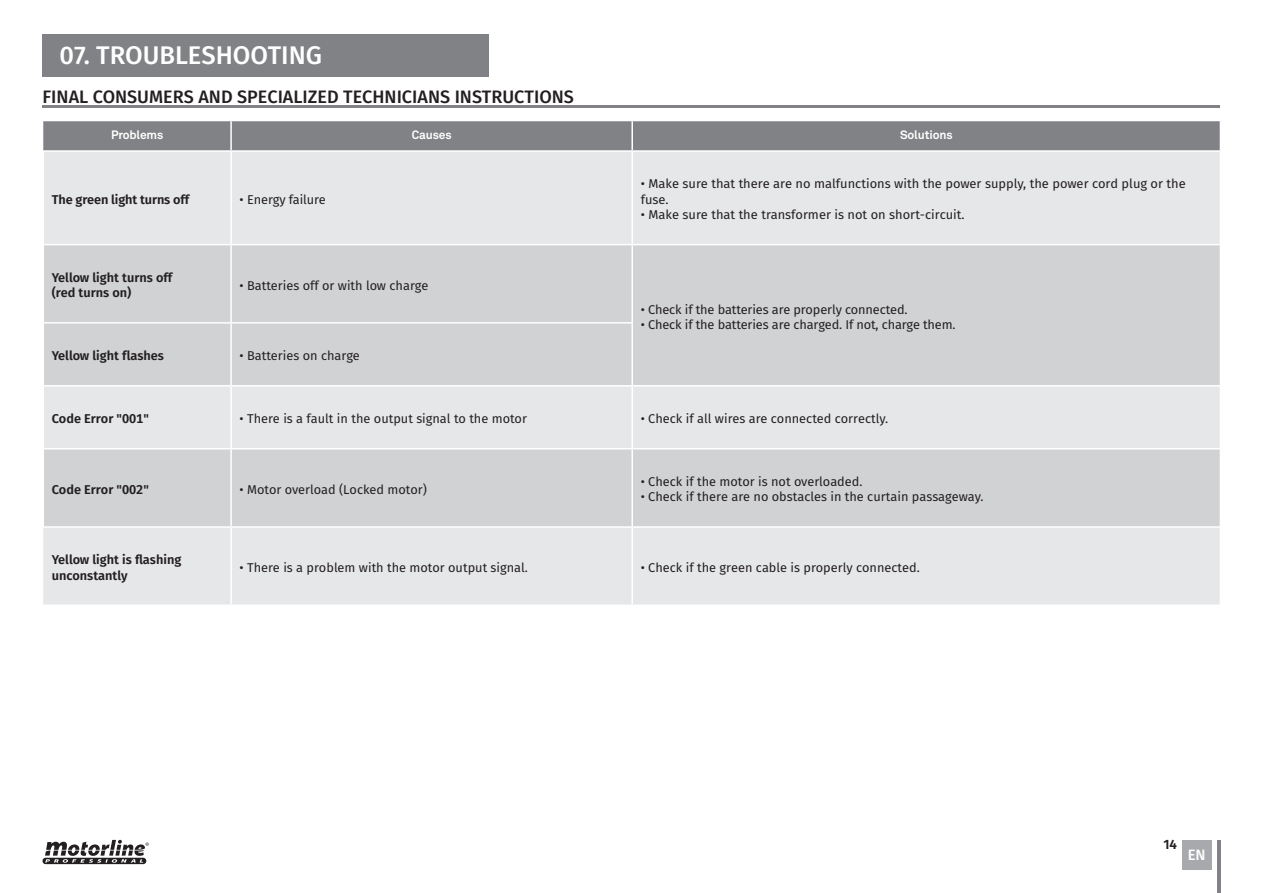
<style>
.page{position:relative;width:1263px;height:893px;background:#fff}
.page>*{position:absolute;margin:0;border:0;box-sizing:border-box;transform-origin:0 0}
.t1{font:500 25.5px "Fira Sans";color:#fff}
.t2{font:500 18px "Fira Sans";color:#231f20}
.t3{font:500 15px "Fira Sans";color:#fff}
.t4{font:600 13.5px "Fira Sans";color:#231f20}
.Paragraph_Style_2{font:12.75px "Fira Sans";color:#231f20}
.Paragraph_Style_2-2{font:600 12.75px "Fira Sans";color:#231f20}
.Paragraph_Style_2-3{font:700 12px "Akkurat Pro";letter-spacing:-.01em;color:#fff}
</style>
<div class="page">
<div style="left:1182px;top:840px;width:29px;height:29px;background:#a8a9ad"></div>
<hr style="left:1217px;top:840px;width:3px;height:53px;background:#808285">
<hr style="left:43px;top:105px;width:1177px;height:3px;background:#808285">
<svg style="left:43px;top:840px;width:106px;height:24px"></svg>
<div style="left:43px;top:34px;width:446px;height:43px;background:#808285"></div>
<div style="left:44px;top:152px;width:1176px;height:296px;background:#e6e7e9"></div>
<div style="left:44px;top:245px;width:1176px;height:140px;background:#d1d2d4"></div>
<div style="left:44px;top:449px;width:1176px;height:77px;background:#d1d2d4"></div>
<div style="left:43px;top:528px;width:1177px;height:76px;background:#e6e7e9"></div>
<div style="left:43px;top:121px;width:1178px;height:29px;background:#808285"></div>
<hr style="left:43px;top:244px;width:188px;height:1px;background:#fff">
<hr style="left:231px;top:244px;width:401px;height:1px;background:#fff">
<hr style="left:632px;top:244px;width:589px;height:1px;background:#fff">
<hr style="left:43px;top:322px;width:188px;height:2px;background:#fff">
<hr style="left:231px;top:322px;width:402px;height:2px;background:#fff">
<hr style="left:43px;top:385px;width:188px;height:2px;background:#fff">
<hr style="left:231px;top:385px;width:401px;height:2px;background:#fff">
<hr style="left:632px;top:385px;width:589px;height:2px;background:#fff">
<hr style="left:230px;top:152px;width:2px;height:92px;background:#fff">
<hr style="left:631px;top:152px;width:2px;height:92px;background:#fff">
<hr style="left:230px;top:245px;width:2px;height:77px;background:#fff">
<hr style="left:631px;top:245px;width:2px;height:77px;background:#fff">
<hr style="left:230px;top:324px;width:2px;height:61px;background:#fff">
<hr style="left:631px;top:324px;width:2px;height:61px;background:#fff">
<hr style="left:230px;top:387px;width:2px;height:61px;background:#fff">
<hr style="left:631px;top:387px;width:2px;height:61px;background:#fff">
<hr style="left:230px;top:449px;width:2px;height:77px;background:#fff">
<hr style="left:631px;top:449px;width:2px;height:77px;background:#fff">
<hr style="left:230px;top:528px;width:2px;height:76px;background:#fff">
<hr style="left:631px;top:528px;width:2px;height:76px;background:#fff">
<p class="t1" style="left:60px;top:35px;width:264px">07. TROUBLESHOOTING</p>
<p class="t2" style="left:43px;top:83px;width:533px">FINAL CONSUMERS AND SPECIALIZED TECHNICIANS INSTRUCTIONS</p>
<p class="Paragraph_Style_2-3" style="left:111px;top:127px;width:54px">Problems</p>
<p class="Paragraph_Style_2-3" style="left:412px;top:127px;width:41px">Causes</p>
<p class="Paragraph_Style_2-3" style="left:900px;top:127px;width:54px">Solutions</p>
<p class="Paragraph_Style_2-2" style="left:52px;top:189px;width:139px">The green light turns off</p>
<p class="Paragraph_Style_2" style="left:240px;top:190px;width:88px">• Energy failure</p>
<p class="Paragraph_Style_2-2" style="left:52px;top:267px;width:122px">Yellow light turns off</p>
<p class="Paragraph_Style_2-2" style="left:52px;top:282px;width:81px">(red turns on)</p>
<p class="Paragraph_Style_2" style="left:240px;top:276px;width:190px">• Batteries off or with low charge</p>
<p class="Paragraph_Style_2-2" style="left:52px;top:345px;width:114px">Yellow light flashes</p>
<p class="Paragraph_Style_2" style="left:240px;top:346px;width:122px">• Batteries on charge</p>
<p class="Paragraph_Style_2" style="left:641px;top:174px;width:547px">• Make sure that there are no malfunctions with the power supply, the power cord plug or the</p>
<p class="Paragraph_Style_2" style="left:641px;top:190px;width:29px">fuse.</p>
<p class="Paragraph_Style_2" style="left:641px;top:205px;width:325px">• Make sure that the transformer is not on short-circuit.</p>
<p class="Paragraph_Style_2" style="left:641px;top:299px;width:268px">• Check if the batteries are properly connected.</p>
<p class="Paragraph_Style_2" style="left:641px;top:315px;width:316px">• Check if the batteries are charged. If not, charge them.</p>
<p class="Paragraph_Style_2-2" style="left:52px;top:408px;width:99px">Code Error "001"</p>
<p class="Paragraph_Style_2" style="left:240px;top:409px;width:289px">• There is a fault in the output signal to the motor</p>
<p class="Paragraph_Style_2" style="left:641px;top:409px;width:249px">• Check if all wires are connected correctly.</p>
<p class="Paragraph_Style_2-2" style="left:52px;top:479px;width:99px">Code Error "002"</p>
<p class="Paragraph_Style_2" style="left:240px;top:480px;width:189px">• Motor overload (Locked motor)</p>
<p class="Paragraph_Style_2" style="left:641px;top:472px;width:223px">• Check if the motor is not overloaded.</p>
<p class="Paragraph_Style_2" style="left:641px;top:487px;width:344px">• Check if there are no obstacles in the curtain passageway.</p>
<p class="Paragraph_Style_2-2" style="left:52px;top:549px;width:131px">Yellow light is flashing</p>
<p class="Paragraph_Style_2-2" style="left:52px;top:565px;width:77px">unconstantly</p>
<p class="Paragraph_Style_2" style="left:240px;top:558px;width:290px">• There is a problem with the motor output signal.</p>
<p class="Paragraph_Style_2" style="left:641px;top:558px;width:281px">• Check if the green cable is properly connected.</p>
<p class="t4" style="left:1163px;top:833px;width:15px">14</p>
<p class="t3" style="left:1188px;top:842px;width:20px">EN</p>
</div>
